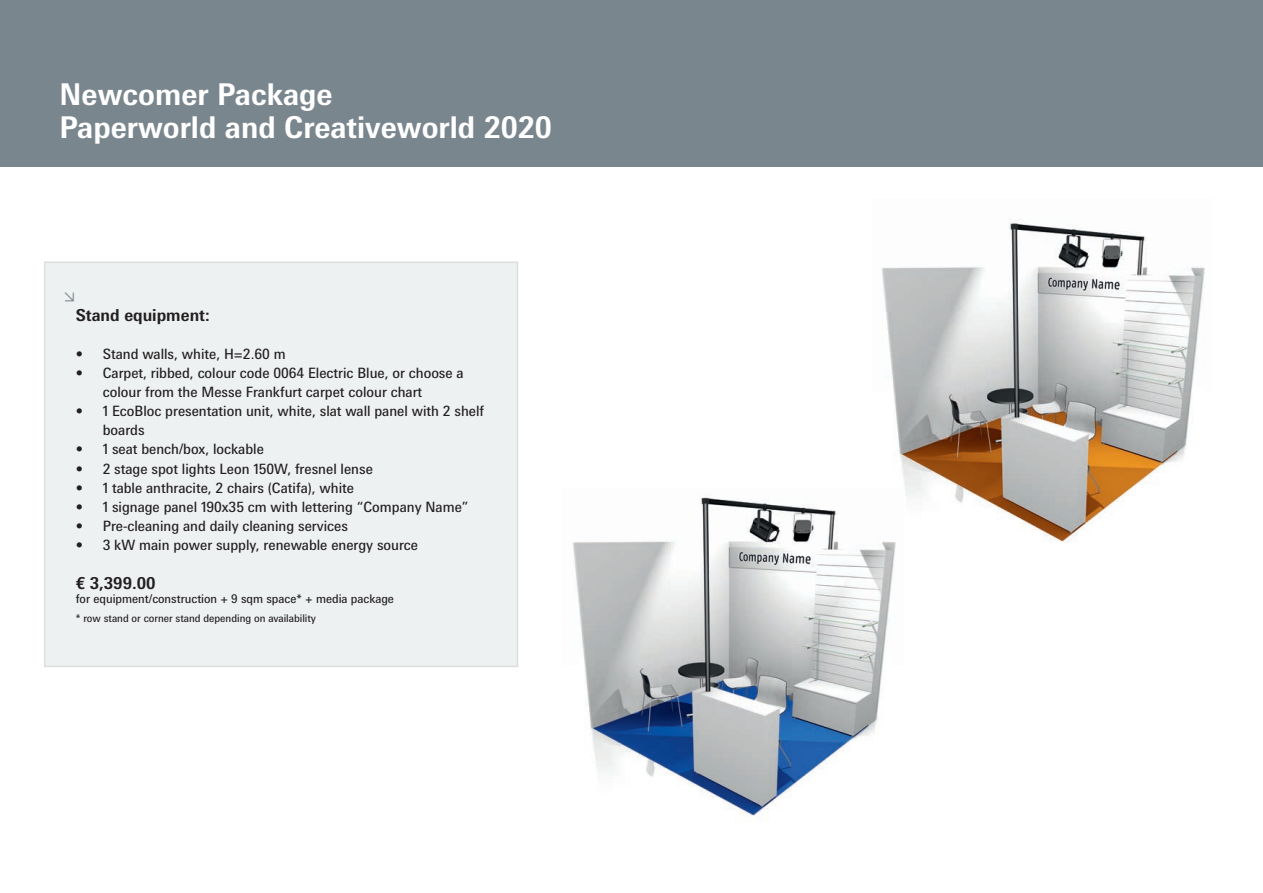
<style>
.page{position:relative;width:1263px;height:893px;background:#fff}
.page>*{position:absolute;margin:0;border:0;box-sizing:border-box;transform-origin:0 0}
.t1{font:700 30px/33px "Messe Univers";color:#fff}
.t2{font:700 16.5px "Messe Univers";color:#231f20}
.t3{font:14.25px/19px "Messe Univers";color:#231f20}
.t4{font:12px "Messe Univers";color:#231f20}
.t5{font:10.5px "Messe Univers";color:#231f20}
</style>
<div class="page">
<img style="left:881px;top:219px;width:324px;height:323px">
<img style="left:572px;top:489px;width:332px;height:327px">
<div style="left:0;top:0;width:1263px;height:167px;background:#7a868d"></div>
<div style="left:44px;top:261px;width:474px;height:406px;background:#eef1f2;border:2px solid #dcdddf"></div>
<h1 class="t1" style="left:60px;top:78px;width:494px">Newcomer Package<br>Paperworld and Creativeworld 2020</h1>
<p class="t2" style="left:76px;top:305px;width:135px">Stand equipment:</p>
<p class="t3" style="left:76px;top:344px;width:211px">• Stand walls, white, H=2.60 m</p>
<p class="t3" style="left:103px;top:363px;width:362px;text-indent:-27px">• Carpet, ribbed, colour code 0064 Electric Blue, or choose a colour from the Messe Frankfurt carpet colour chart</p>
<p class="t3" style="left:103px;top:401px;width:383px;text-indent:-27px">• 1 EcoBloc presentation unit, white, slat wall panel with 2 shelf boards</p>
<p class="t3" style="left:76px;top:440px;width:190px">• 1 seat bench/box, lockable</p>
<p class="t3" style="left:76px;top:459px;width:299px">• 2 stage spot lights Leon 150W, fresnel lense</p>
<p class="t3" style="left:76px;top:478px;width:280px">• 1 table anthracite, 2 chairs (Catifa), white</p>
<p class="t3" style="left:76px;top:497px;width:394px">• 1 signage panel 190x35 cm with lettering “Company Name”</p>
<p class="t3" style="left:76px;top:516px;width:274px">• Pre-cleaning and daily cleaning services</p>
<p class="t3" style="left:76px;top:535px;width:344px">• 3 kW main power supply, renewable energy source</p>
<p class="t2" style="left:76px;top:572px;width:81px">€ 3,399.00</p>
<p class="t4" style="left:76px;top:591px;width:320px">for equipment/construction + 9 sqm space* + media package</p>
<p class="t5" style="left:76px;top:612px;width:242px">* row stand or corner stand depending on availability</p>
</div>
